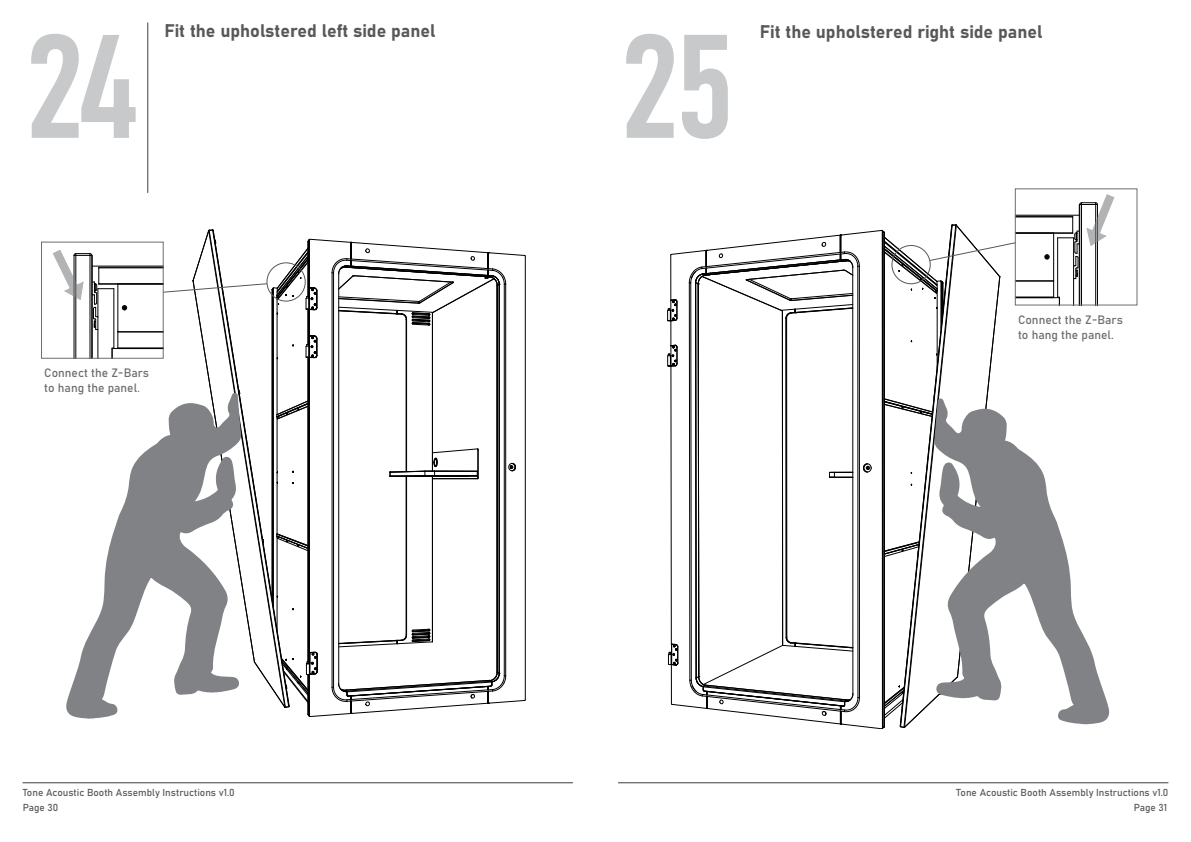
<style>
.page{position:relative;width:1191px;height:842px;background:#fff}
.page>*{position:absolute;margin:0;border:0;box-sizing:border-box;transform-origin:0 0}
.t1{font:145px "Bahnschrift";color:#c8c9cb}
.t2{font:18px "Bahnschrift";color:#57585a}
.t3{font:12px/14.4px "Bahnschrift";color:#6c6d70}
.t4{font:10px "Bahnschrift";color:#57585a}
.s1{font-family:"Calibri"}
</style>
<div class="page">
<hr style="left:147px;top:23px;width:1px;height:170px;background:#6c6d70">
<hr style="left:23px;top:782px;width:550px;height:1px;background:#6c6d70">
<hr style="left:618px;top:782px;width:550px;height:1px;background:#6c6d70">
<hr style="left:525px;top:256px;width:1px;height:444px;background:#000">
<svg style="left:66px;top:438px;width:97px;height:281px"></svg>
<svg style="left:1015px;top:445px;width:95px;height:280px"></svg>
<hr style="left:1015px;top:233px;width:57px;height:1px;background:#000">
<hr style="left:1015px;top:217px;width:57px;height:1px;background:#000">
<hr style="left:1015px;top:216px;width:57px;height:1px;background:#000">
<hr style="left:1015px;top:281px;width:38px;height:1px;background:#000">
<hr style="left:1015px;top:297px;width:44px;height:1px;background:#000">
<hr style="left:1015px;top:215px;width:64px;height:1px;background:#000">
<div style="left:1015px;top:189px;width:122px;height:116px;border:1px solid #6c6d70"></div>
<svg style="left:1044px;top:194px;width:76px;height:111px"></svg>
<svg style="left:163px;top:230px;width:362px;height:487px"></svg>
<div style="left:267px;top:263px;width:38px;height:38px;border:1px solid #57585a;border-radius:50%"></div>
<svg style="left:667px;top:225px;width:348px;height:504px"></svg>
<div style="left:891px;top:245px;width:39px;height:39px;border:1px solid #57585a;border-radius:50%"></div>
<hr style="left:118px;top:331px;width:45px;height:1px;background:#000">
<hr style="left:99px;top:284px;width:64px;height:1px;background:#000">
<hr style="left:99px;top:268px;width:64px;height:1px;background:#000">
<hr style="left:99px;top:267px;width:64px;height:1px;background:#000">
<hr style="left:118px;top:332px;width:45px;height:1px;background:#000">
<hr style="left:112px;top:348px;width:51px;height:1px;background:#000">
<hr style="left:92px;top:266px;width:71px;height:1px;background:#000">
<div style="left:41px;top:242px;width:122px;height:116px;border:1px solid #6c6d70"></div>
<svg style="left:48px;top:250px;width:79px;height:108px"></svg>
<h2 class="t2" style="left:164px;top:17px;width:272px">Fit the upholstered left side panel</h2>
<h2 class="t2" style="left:760px;top:18px;width:284px">Fit the upholstered right side panel</h2>
<h1 class="t1" style="left:26px;top:-23px;width:114px">24</h1>
<h1 class="t1" style="left:621px;top:-23px;width:115px">25</h1>
<p class="t3" style="left:44px;top:365px;width:106px">Connect the Z-Bars to hang the panel<span class="s1">.</span></p>
<p class="t3" style="left:1018px;top:312px;width:106px">Connect the Z-Bars to hang the panel.</p>
<p class="t4" style="left:23px;top:785px;width:213px">Tone Acoustic Booth Assembly Instructions v1.0</p>
<p class="t4" style="left:956px;top:785px;width:213px">Tone Acoustic Booth Assembly Instructions v1.0</p>
<p class="t4" style="left:23px;top:800px;width:37px">Page 30</p>
<p class="t4" style="left:1133px;top:800px;width:35px">Page 31</p>
</div>
